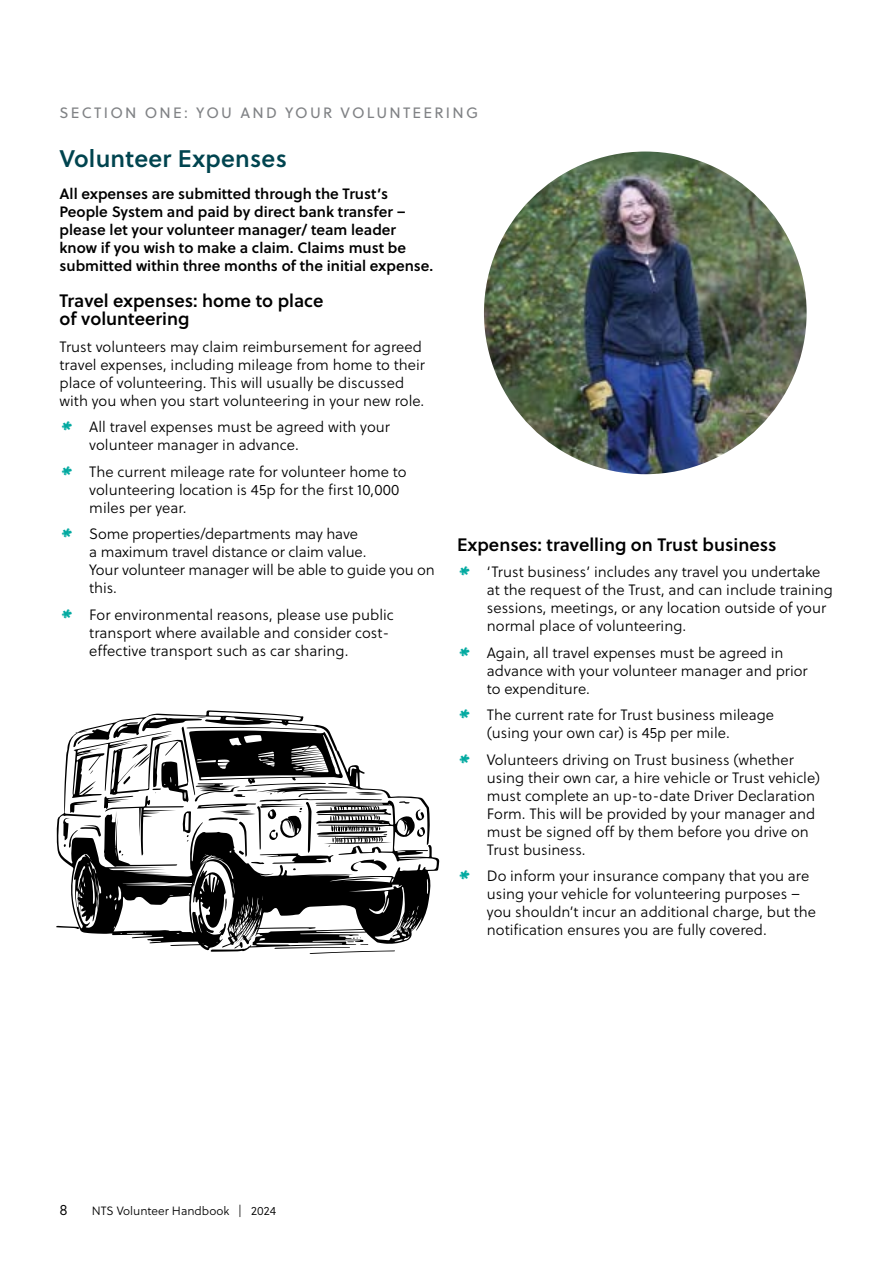
<style>
.page{position:relative;width:893px;height:1263px;background:#fff}
.page>*{position:absolute;margin:0;border:0;box-sizing:border-box;transform-origin:0 0}
.t1{font:24px "Soleil Sb";letter-spacing:.01em;color:#00444f}
.t2{font:18px/18px "Soleil Sb";color:#000}
.t3{font:15px/18px "Soleil Lt";color:#000}
.t4{font:15px/18px "Soleil Sb";color:#000}
.t5{font:15px "Soleil";letter-spacing:.15em;color:#808285}
.t6{font:12px "Soleil Lt";color:#000}
.s1{font-family:"NTS Maxwell";font-size:22.5px;color:#00a9a0}
</style>
<div class="page">
<svg style="left:56px;top:710px;width:383px;height:242px"></svg>
<svg style="left:417px;top:827px;width:8px;height:10px"></svg>
<svg style="left:234px;top:942px;width:9px;height:6px"></svg>
<svg style="left:225px;top:898px;width:2px;height:13px"></svg>
<svg style="left:399px;top:801px;width:25px;height:20px"></svg>
<svg style="left:56px;top:926px;width:23px;height:3px"></svg>
<svg style="left:274px;top:937px;width:121px;height:17px"></svg>
<svg style="left:63px;top:717px;width:329px;height:154px"></svg>
<img style="left:484px;top:152px;width:323px;height:322px;border-radius:161px">
<p class="t5" style="left:60px;top:101px;width:420px">SECTION ONE: YOU AND YOUR VOLUNTEERING</p>
<h1 class="t1" style="left:60px;top:140px;width:229px">Volunteer Expenses</h1>
<p class="t4" style="left:60px;top:184px;width:375px">All expenses are submitted through the Trust’s People System and paid by direct bank transfer – please let your volunteer manager/ team leader know if you wish to make a claim. Claims must be submitted within three months of the initial expense.</p>
<p class="t2" style="left:60px;top:291px;width:265px">Travel expenses: home to place of volunteering</p>
<p class="t3" style="left:60px;top:337px;width:367px">Trust volunteers may claim reimbursement for agreed travel expenses, including mileage from home to their place of volunteering. This will usually be discussed with you when you start volunteering in your new role.</p>
<p class="t3" style="left:89px;top:418px;width:302px;text-indent:-30px"><span class="s1">*</span> All travel expenses must be agreed with your volunteer manager in advance.</p>
<p class="t3" style="left:89px;top:462px;width:319px;text-indent:-30px"><span class="s1">*</span> The current mileage rate for volunteer home to volunteering location is 45p for the first 10,000 miles per year.</p>
<p class="t3" style="left:89px;top:525px;width:347px;text-indent:-30px"><span class="s1">*</span> Some properties/departments may have<br>a maximum travel distance or claim value.<br>Your volunteer manager will be able to guide you on this.</p>
<p class="t3" style="left:89px;top:605px;width:306px;text-indent:-30px"><span class="s1">*</span> For environmental reasons, please use public transport where available and consider cost&shy;effective transport such as car sharing.</p>
<p class="t2" style="left:457px;top:535px;width:321px">Expenses: travelling on Trust business</p>
<p class="t3" style="left:487px;top:563px;width:347px;text-indent:-30px"><span class="s1">*</span> ‘Trust business’ includes any travel you undertake at the request of the Trust, and can include training sessions, meetings, or any location outside of your normal place of volunteering.</p>
<p class="t3" style="left:487px;top:643px;width:322px;text-indent:-30px"><span class="s1">*</span> Again, all travel expenses must be agreed in advance with your volunteer manager and prior to expenditure.</p>
<p class="t3" style="left:487px;top:706px;width:289px;text-indent:-30px"><span class="s1">*</span> The current rate for Trust business mileage (using your own car) is 45p per mile.</p>
<p class="t3" style="left:487px;top:750px;width:335px;text-indent:-30px"><span class="s1">*</span> Volunteers driving on Trust business (whether using their own car, a hire vehicle or Trust vehicle) must complete an up-to-date Driver Declaration Form. This will be provided by your manager and must be signed off by them before you drive on Trust business.</p>
<p class="t3" style="left:487px;top:867px;width:331px;text-indent:-30px"><span class="s1">*</span> Do inform your insurance company that you are using your vehicle for volunteering purposes – you shouldn’t incur an additional charge, but the notification ensures you are fully covered.</p>
<p class="t3" style="left:60px;top:1200px;width:10px">8</p>
<p class="t6" style="left:92px;top:1202px;width:186px">NTS Volunteer Handbook | 2024</p>
</div>
